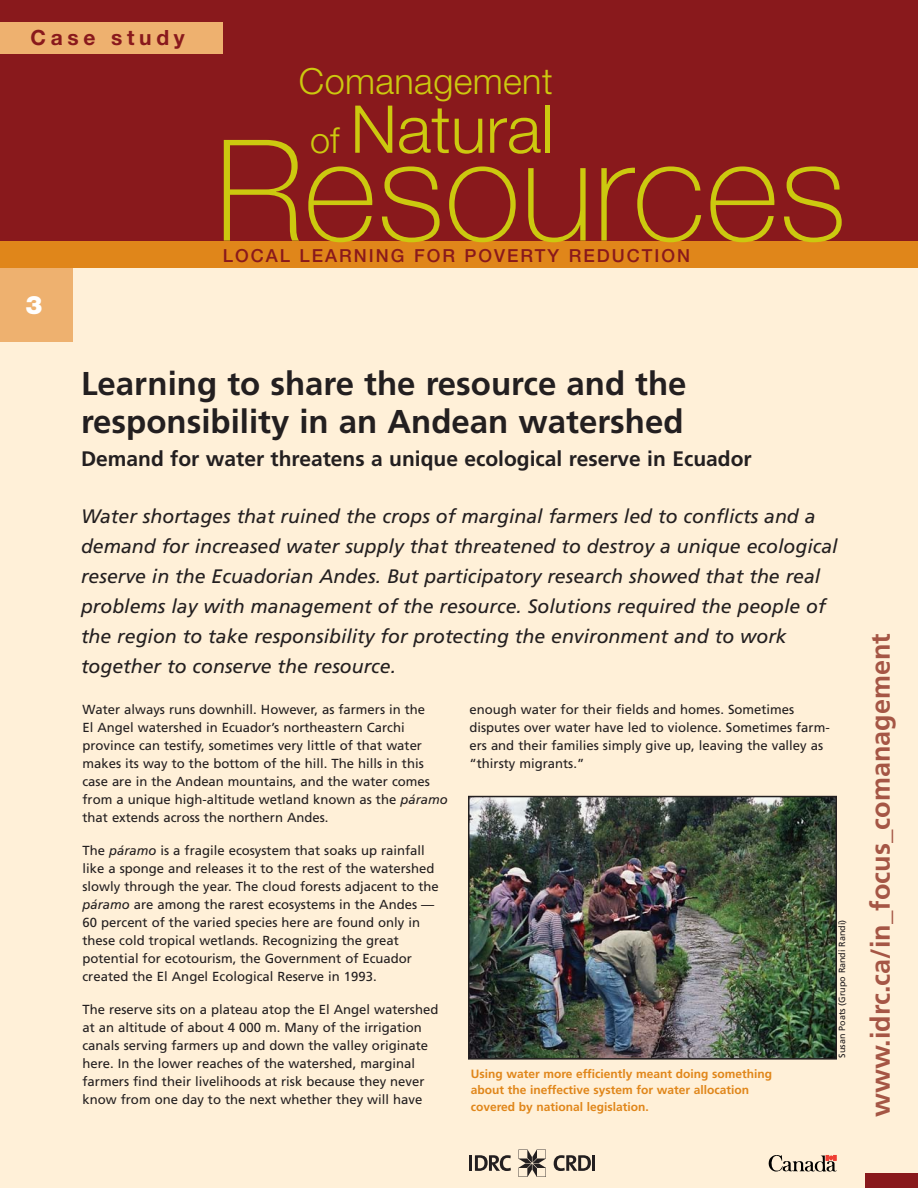
<style>
.page{position:relative;width:918px;height:1188px;background:#fff}
.page>*{position:absolute;margin:0;border:0;box-sizing:border-box;transform-origin:0 0}
.t1{font:100 141px "Helvetica Neue";color:#ccc90f}
.t2{font:300 66px "Helvetica Neue";color:#ccc90f}
.t3{font:300 36px "Helvetica Neue";letter-spacing:.01em;color:#ccc90f}
.t4{font:700 33px/37.5px "Frutiger";color:#231f20}
.t5{font:700 27px "Frutiger";color:#a55645}
.t6{font:900 25.5px "Helvetica Neue";color:#fff}
.t7{font:700 21px "Frutiger";color:#231f20}
.t8{font:700 21px "Helvetica Neue";letter-spacing:.22em;color:#89191c}
.t9{font:italic 19.5px/30px "Frutiger";color:#231f20}
.t10{font:500 18px "Helvetica Neue";letter-spacing:.11em;color:#89191c}
.t11{font:13.2px/18px "Frutiger";color:#231f20}
.t12{font:700 12px/16.5px "Frutiger";color:#e0861a}
.t13{font:9px "Frutiger";color:#231f20}
.s1{font-size:36px}
.s2{font-style:italic}
</style>
<div class="page">
<div style="left:0;top:2px;width:918px;height:1186px;background:#fff0d8"></div>
<div style="left:0;top:266px;width:72px;height:76px;background:#eeb16f"></div>
<div style="left:866px;top:1174px;width:52px;height:14px;background:#89191c"></div>
<svg style="left:470px;top:1155px;width:41px;height:16px"></svg>
<svg style="left:554px;top:1155px;width:37px;height:16px"></svg>
<hr style="left:592px;top:1155px;width:3px;height:16px;background:#231f20">
<svg style="left:518px;top:1150px;width:28px;height:27px"></svg>
<svg style="left:768px;top:1155px;width:69px;height:17px"></svg>
<div style="left:0;top:0;width:918px;height:253px;background:#89191c"></div>
<div style="left:0;top:23px;width:222px;height:31px;background:#eeb16f"></div>
<div style="left:0;top:241px;width:918px;height:27px;background:#e0861a"></div>
<img style="left:471px;top:799px;width:363px;height:258px">
<div style="left:468px;top:796px;width:369px;height:264px;border:2px solid #231f20"></div>
<h3 class="t8" style="left:31px;top:30px;width:156px">Case study</h3>
<h3 class="t6" style="left:26px;top:296px;width:19px">3</h3>
<h3 class="t3" style="left:299px;top:69px;width:255px">Comanagement</h3>
<h2 class="t2" style="left:310px;top:106px;width:245px"><span class="s1">of</span> Natural</h2>
<h1 class="t1" style="left:215px;top:140px;width:633px">Resources</h1>
<h3 class="t10" style="left:223px;top:249px;width:469px">LOCAL LEARNING FOR POVERTY REDUCTION</h3>
<h3 class="t4" style="left:81px;top:368px;width:607px">Learning to share the resource and the responsibility in an Andean watershed</h3>
<h3 class="t7" style="left:81px;top:450px;width:672px">Demand for water threatens a unique ecological reserve in Ecuador</h3>
<p class="t9" style="left:81px;top:503px;width:758px">Water shortages that ruined the crops of marginal farmers led to conflicts and a demand for increased water supply that threatened to destroy a unique ecological reserve in the Ecuadorian Andes. But participatory research showed that the real problems lay with management of the resource. Solutions required the people of the region to take responsibility for protecting the environment and to work together to conserve the resource.</p>
<p class="t11" style="left:82px;top:702px;width:367px">Water always runs downhill. However, as farmers in the<br>El Angel watershed in Ecuador’s northeastern Carchi province can testify, sometimes very little of that water makes its way to the bottom of the hill. The hills in this case are in the Andean mountains, and the water comes from a unique high-altitude wetland known as the <span class="s2">páramo </span>that extends across the northern Andes.</p>
<p class="t11" style="left:82px;top:843px;width:358px">The <span class="s2">páramo</span> is a fragile ecosystem that soaks up rainfall like a sponge and releases it to the rest of the watershed slowly through the year. The cloud forests adjacent to the <span class="s2">páramo</span> are among the rarest ecosystems in the Andes — 60 percent of the varied species here are found only in these cold tropical wetlands. Recognizing the great potential for ecotourism, the Government of Ecuador created the El Angel Ecological Reserve in 1993.</p>
<p class="t11" style="left:82px;top:1002px;width:357px">The reserve sits on a plateau atop the El Angel watershed at an altitude of about 4 000 m. Many of the irrigation canals serving farmers up and down the valley originate here. In the lower reaches of the watershed, marginal farmers find their livelihoods at risk because they never know from one day to the next whether they will have</p>
<p class="t11" style="left:470px;top:702px;width:362px">enough water for their fields and homes. Sometimes disputes over water have led to violence. Sometimes farm&shy;ers and their families simply give up, leaving the valley as “thirsty migrants.”</p>
<p class="t12" style="left:471px;top:1066px;width:303px">Using water more efficiently meant doing something about the ineffective system for water allocation covered by national legislation.</p>
<p class="t13" style="left:838px;top:1058px;width:139px;rotate:-90deg">Susan Poats (Grupo Randi Randi)</p>
<h3 class="t5" style="left:870px;top:1117px;width:485px;rotate:-90deg">www.idrc.ca/in_focus_comanagement</h3>
</div>
